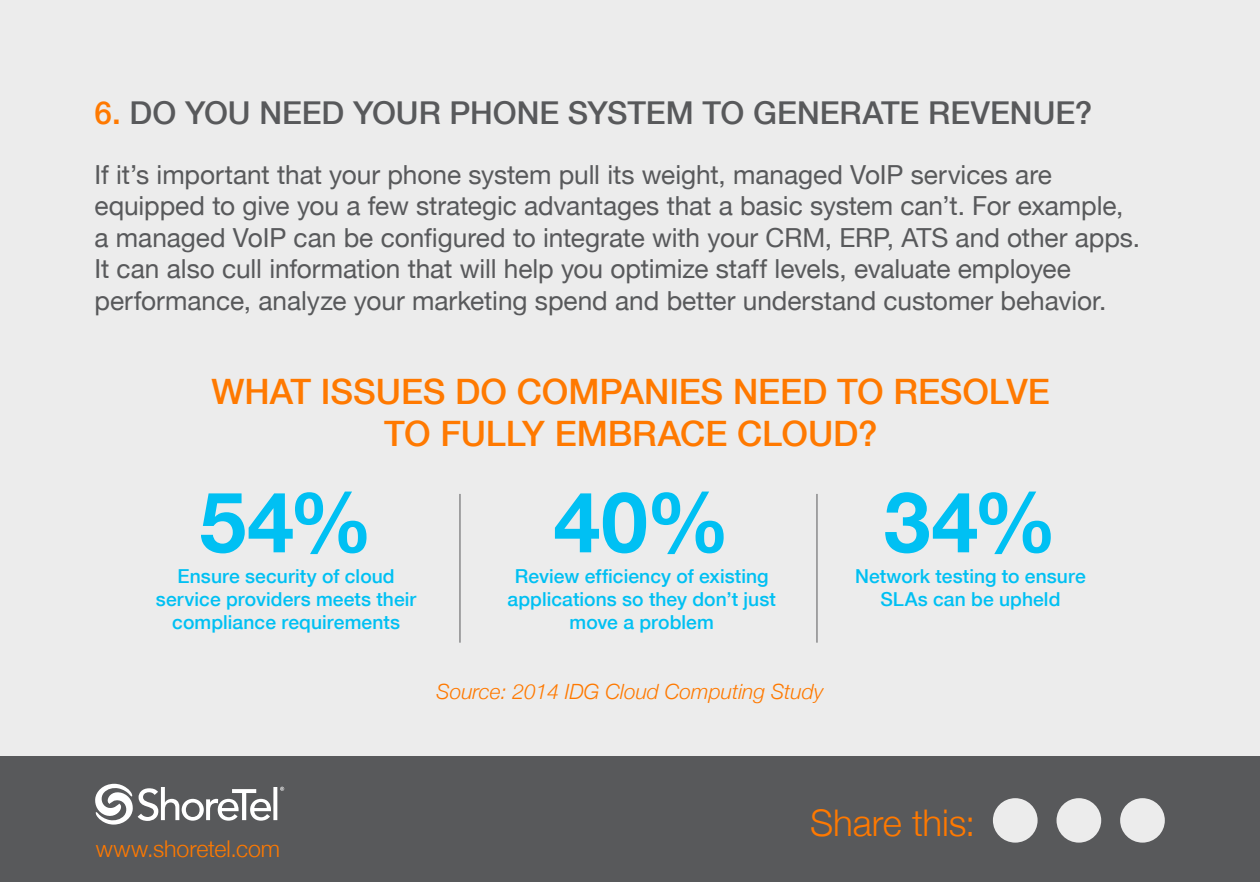
<style>
.page{position:relative;width:1260px;height:882px;background:#ececec}
.page>*{position:absolute;margin:0;border:0;box-sizing:border-box;transform-origin:0 0}
.t1{font:700 84.17px "Helvetica Neue";color:#00c0f3}
.t2{font:300 36.75px "Helvetica Neue";letter-spacing:-.005em;color:#ff7900}
.t3{font:500 35px/42px "Helvetica Neue";letter-spacing:-.005em;color:#ff7900;text-align:center}
.t4{font:500 31.5px "Helvetica Neue";color:#58595b}
.t5{font:26.25px/31.5px "Helvetica Neue";letter-spacing:-.005em;color:#58595b}
.t6{font:300 23.1px "Helvetica Neue";color:#ff7900}
.t7{font:italic 300 21px "Helvetica Neue";color:#ff7900}
.t8{font:500 19.25px/23.1px "Helvetica Neue";letter-spacing:.005em;color:#00c0f3;text-align:center}
.s1{color:#ff7900}
</style>
<div class="page">
<div style="left:0;top:756px;width:1260px;height:126px;background:#58595b"></div>
<svg style="left:95px;top:784px;width:189px;height:41px"></svg>
<div style="left:1057px;top:798px;width:44px;height:45px;background:#ececec;border-radius:50%"></div>
<div style="left:993px;top:798px;width:45px;height:45px;background:#ececec;border-radius:50%"></div>
<div style="left:1120px;top:798px;width:45px;height:45px;background:#ececec;border-radius:50%"></div>
<hr style="left:460px;top:494px;width:1px;height:149px;background:#58595b">
<hr style="left:817px;top:494px;width:1px;height:149px;background:#58595b">
<p class="t4" style="left:94px;top:94px;width:999px"><span class="s1">6.</span> DO YOU NEED YOUR PHONE SYSTEM TO GENERATE REVENUE?</p>
<p class="t5" style="left:94px;top:159px;width:1047px">If it’s important that your phone system pull its weight, managed VoIP services are equipped to give you a few strategic advantages that a basic system can’t. For example, a managed VoIP can be configured to integrate with your CRM, ERP, ATS and other apps.<br>It can also cull information that will help you optimize staff levels, evaluate employee performance, analyze your marketing spend and better understand customer behavior.</p>
<h3 class="t3" style="left:212px;top:370px;width:840px">WHAT ISSUES DO COMPANIES NEED TO RESOLVE<br>TO FULLY EMBRACE CLOUD?</h3>
<h1 class="t1" style="left:199px;top:470px;width:175px">54%</h1>
<p class="t8" style="left:156px;top:588px;width:262px">service providers meets their compliance requirements</p>
<p class="t8" style="left:178px;top:565px;width:219px">Ensure security of cloud</p>
<h1 class="t1" style="left:554px;top:470px;width:178px">40%</h1>
<p class="t8" style="left:508px;top:588px;width:270px">applications so they don’t just move a problem</p>
<p class="t8" style="left:515px;top:565px;width:255px">Review efficiency of existing</p>
<p class="t7" style="left:436px;top:679px;width:389px">Source: 2014 IDG Cloud Computing Study</p>
<h1 class="t1" style="left:884px;top:470px;width:175px">34%</h1>
<p class="t8" style="left:880px;top:588px;width:182px">SLAs can be upheld</p>
<p class="t8" style="left:855px;top:565px;width:232px">Network testing to ensure</p>
<p class="t6" style="left:96px;top:834px;width:186px">www.shoretel.com</p>
<h2 class="t2" style="left:810px;top:801px;width:167px">Share this:</h2>
</div>
